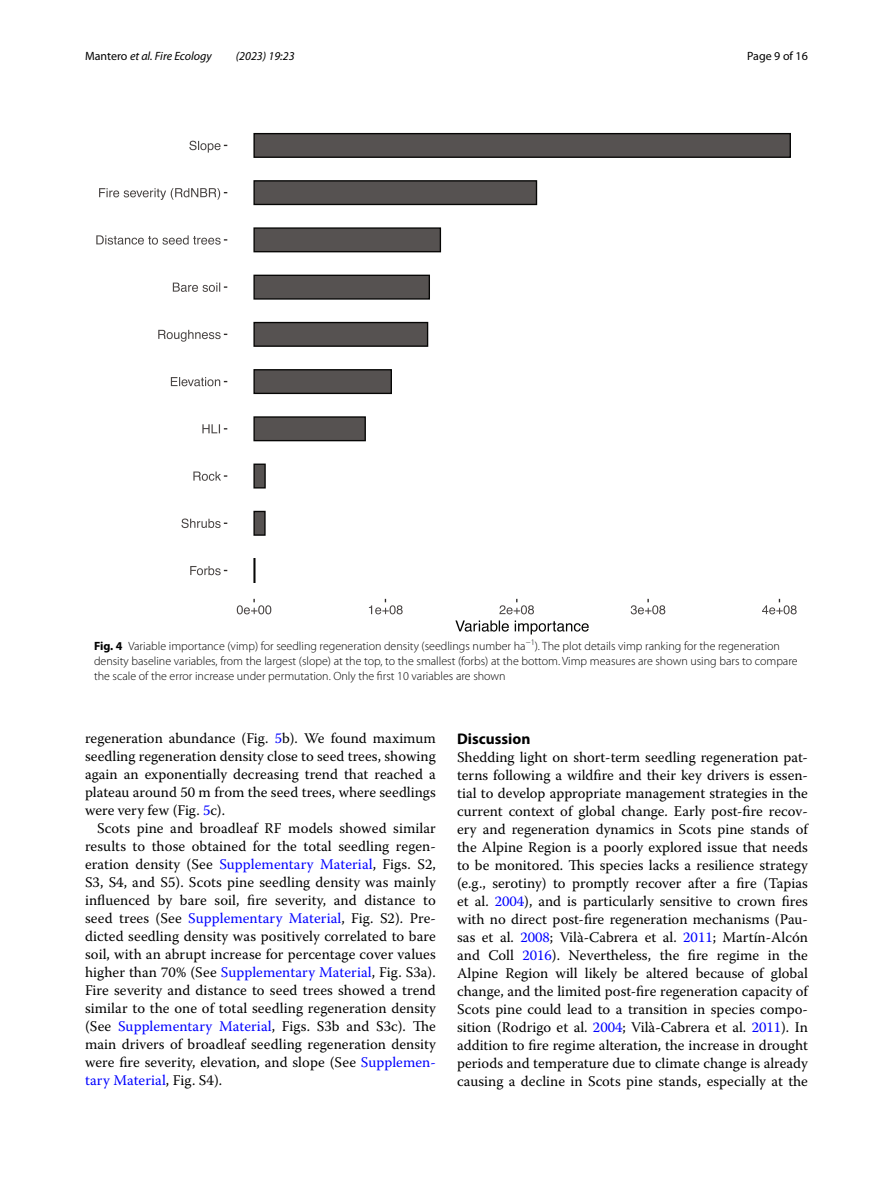
<style>
.page{position:relative;width:893px;height:1187px;background:#fff}
.page>*{position:absolute;margin:0;border:0;box-sizing:border-box;transform-origin:0 0}
.t1{font:700 15.45px "Myriad Pro";color:#000}
.t2{font:14.7px/18px "Warnock Pro";color:#000;text-align:justify}
.t3{font:300 12px/15px "Myriad Pro";color:#000}
.t4{font:italic 12px "Myriad Pro";color:#000}
.t5{font:12px "Myriad Pro";color:#000}
.s1{font-style:normal}
.s2{font-weight:700}
.s3{color:#00f}
</style>
<div class="page">
<div style="left:254px;top:134px;width:536px;height:23px;background:#565251"></div>
<div style="left:253px;top:133px;width:538px;height:25px;border:1px solid #060605"></div>
<div style="left:253px;top:180px;width:284px;height:25px;background:#565251;border:1px solid #060605"></div>
<div style="left:253px;top:227px;width:188px;height:25px;background:#565251;border:1px solid #060605"></div>
<div style="left:253px;top:274px;width:177px;height:25px;background:#565251;border:1px solid #060605"></div>
<div style="left:253px;top:322px;width:175px;height:25px;background:#565251;border:1px solid #060605"></div>
<div style="left:253px;top:369px;width:139px;height:25px;background:#565251;border:1px solid #060605"></div>
<div style="left:253px;top:416px;width:113px;height:25px;background:#565251;border:1px solid #060605"></div>
<div style="left:253px;top:463px;width:13px;height:25px;background:#565251;border:1px solid #060605"></div>
<div style="left:253px;top:510px;width:13px;height:25px;background:#565251;border:1px solid #060605"></div>
<div style="left:253px;top:558px;width:2px;height:25px;border:1px solid #060605"></div>
<svg style="left:190px;top:566px;width:37px;height:9px"></svg>
<svg style="left:181px;top:518px;width:46px;height:10px"></svg>
<svg style="left:193px;top:471px;width:34px;height:10px"></svg>
<svg style="left:202px;top:424px;width:25px;height:9px"></svg>
<svg style="left:171px;top:377px;width:56px;height:9px"></svg>
<svg style="left:158px;top:330px;width:69px;height:11px"></svg>
<svg style="left:173px;top:282px;width:54px;height:10px"></svg>
<svg style="left:96px;top:235px;width:131px;height:10px"></svg>
<svg style="left:99px;top:188px;width:128px;height:12px"></svg>
<svg style="left:189px;top:141px;width:38px;height:12px"></svg>
<svg style="left:237px;top:598px;width:34px;height:16px"></svg>
<svg style="left:369px;top:598px;width:34px;height:16px"></svg>
<svg style="left:499px;top:598px;width:35px;height:16px"></svg>
<svg style="left:631px;top:598px;width:34px;height:16px"></svg>
<svg style="left:762px;top:598px;width:35px;height:16px"></svg>
<svg style="left:455px;top:620px;width:134px;height:14px"></svg>
<p class="t4" style="left:85px;top:48px;width:128px"><span class="s1">Mantero</span> et al. Fire Ecology</p>
<p class="t4" style="left:236px;top:48px;width:60px">(2023) 19:23</p>
<p class="t5" style="left:747px;top:48px;width:62px">Page 9 of 16</p>
<p class="t3" style="left:94px;top:638px;width:705px"><span class="s2">Fig. 4</span> Variable importance (vimp) for seedling regeneration density (seedlings number ha<sup>−1</sup>). The plot details vimp ranking for the regeneration density baseline variables, from the largest (slope) at the top, to the smallest (forbs) at the bottom. Vimp measures are shown using bars to compare the scale of the error increase under permutation. Only the first 10 variables are shown</p>
<p class="t2" style="left:85px;top:728px;width:352px">regeneration abundance (Fig. <span class="s3">5</span>b). We found maximum seedling regeneration density close to seed trees, showing again an exponentially decreasing trend that reached a plateau around 50 m from the seed trees, where seedlings were very few (Fig. <span class="s3">5</span>c).</p>
<p class="t2" style="left:85px;top:818px;width:352px;text-indent:12px">Scots pine and broadleaf RF models showed similar results to those obtained for the total seedling regen&shy;eration density (See <span class="s3">Supplementary Material</span>, Figs. S2, S3, S4, and S5). Scots pine seedling density was mainly influenced by bare soil, fire severity, and distance to seed trees (See <span class="s3">Supplementary Material</span>, Fig. S2). Pre&shy;dicted seedling density was positively correlated to bare soil, with an abrupt increase for percentage cover values higher than 70% (See <span class="s3">Supplementary Material</span>, Fig. S3a).<br>Fire severity and distance to seed trees showed a trend similar to the one of total seedling regeneration density (See <span class="s3">Supplementary Material</span>, Figs. S3b and S3c). The main drivers of broadleaf seedling regeneration density were fire severity, elevation, and slope (See <span class="s3">Supplemen&shy;tary Material</span>, Fig. S4).</p>
<p class="t1" style="left:457px;top:728px;width:75px">Discussion</p>
<p class="t2" style="left:457px;top:747px;width:352px">Shedding light on short-term seedling regeneration pat&shy;terns following a wildfire and their key drivers is essen&shy;tial to develop appropriate management strategies in the current context of global change. Early post-fire recov&shy;ery and regeneration dynamics in Scots pine stands of the Alpine Region is a poorly explored issue that needs to be monitored. This species lacks a resilience strategy (e.g., serotiny) to promptly recover after a fire (Tapias et al. <span class="s3">2004</span>), and is particularly sensitive to crown fires with no direct post-fire regeneration mechanisms (Pau&shy;sas et al. <span class="s3">2008</span>; Vilà-Cabrera et al. <span class="s3">2011</span>; Martín-Alcón and Coll <span class="s3">2016</span>). Nevertheless, the fire regime in the Alpine Region will likely be altered because of global change, and the limited post-fire regeneration capacity of Scots pine could lead to a transition in species compo&shy;sition (Rodrigo et al. <span class="s3">2004</span>; Vilà-Cabrera et al. <span class="s3">2011</span>). In addition to fire regime alteration, the increase in drought periods and temperature due to climate change is already causing a decline in Scots pine stands, especially at the</p>
</div>
